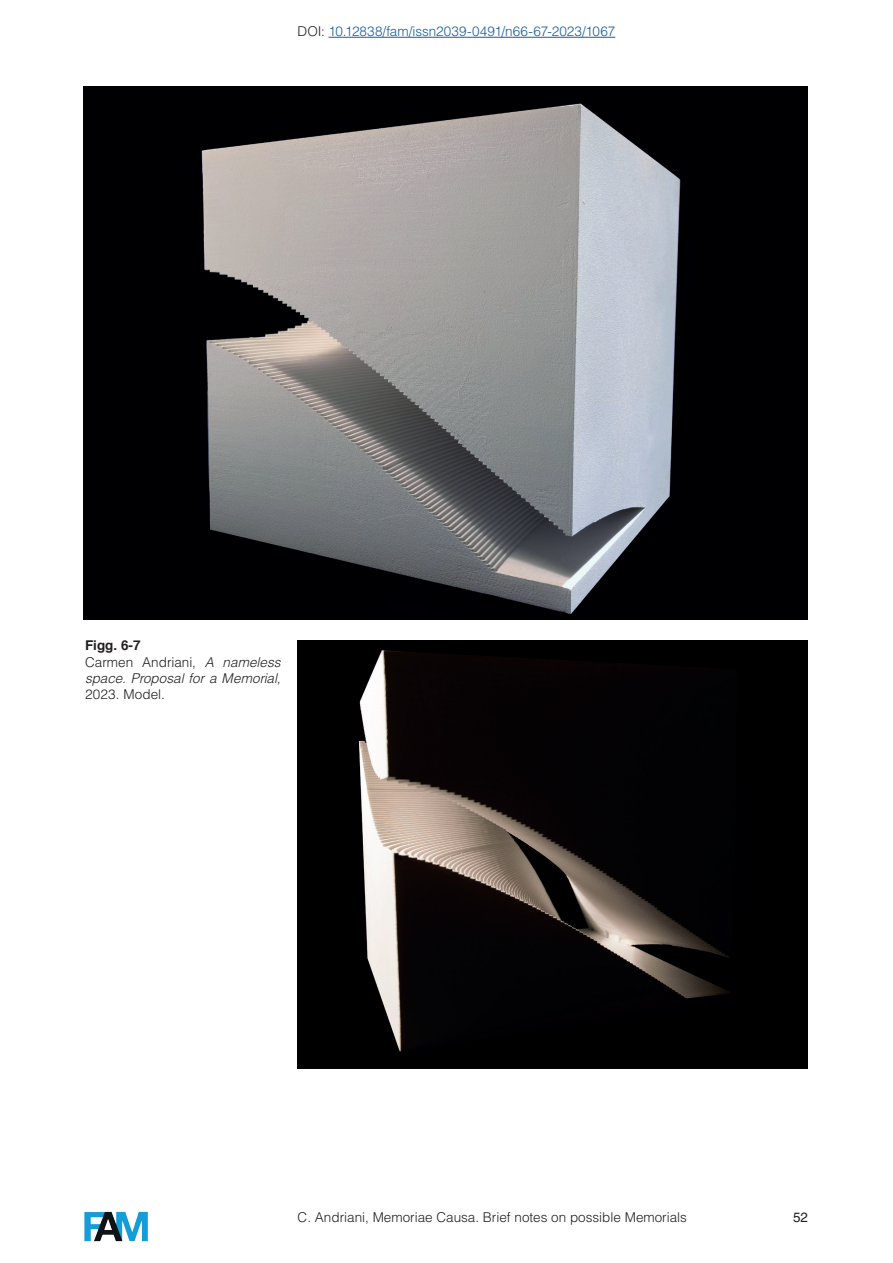
<style>
.page{position:relative;width:893px;height:1263px;background:#fff}
.page>*{position:absolute;margin:0;border:0;box-sizing:border-box;transform-origin:0 0}
.t1{font:300 13.5px "Helvetica LT Std";color:#231f20}
.t2{font:italic 300 13.5px/16.2px "Helvetica LT Std";color:#231f20}
.t3{font:300 13.5px "Helvetica LT Std";color:#175d9e}
.t4{font:700 13.5px "Helvetica";color:#231f20}
.t5{font:13.5px "Helvetica LT Std";color:#231f20}
.s1{color:#231f20}
.s2{font-style:normal}
</style>
<div class="page">
<img style="left:84px;top:87px;width:723px;height:532px">
<img style="left:298px;top:640px;width:510px;height:429px">
<hr style="left:329px;top:37px;width:286px;height:1px;background:#175d9e">
<img style="left:84px;top:1211px;width:64px;height:31px">
<p class="t3" style="left:298px;top:23px;width:319px"><span class="s1">DOI:</span> 10.12838/fam/issn2039-0491/n66-67-2023/1067</p>
<p class="t4" style="left:85px;top:637px;width:57px">Figg. 6-7</p>
<p class="t2" style="left:85px;top:654px;width:197px"><span class="s2">Carmen Andriani,</span> A nameless space. Proposal for a Memorial,</p>
<p class="t1" style="left:85px;top:686px;width:81px">2023. Model.</p>
<p class="t1" style="left:298px;top:1208px;width:391px">C. Andriani, Memoriae Causa. Brief notes on possible Memorials</p>
<p class="t5" style="left:793px;top:1209px;width:16px">52</p>
</div>
